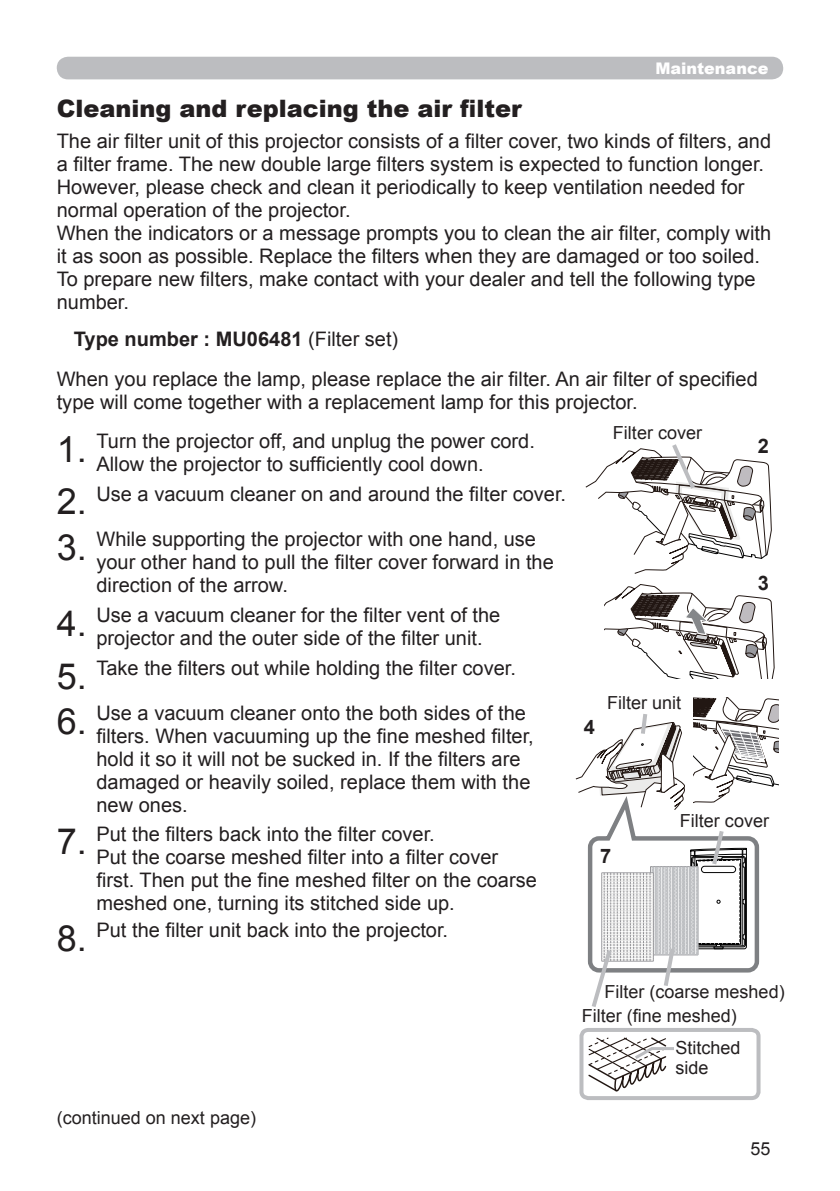
<style>
.page{position:relative;width:840px;height:1191px;background:#fff}
.page>*{position:absolute;margin:0;border:0;box-sizing:border-box;transform-origin:0 0}
.t1{font:900 24px "Arial";color:#231f20}
.t2{font:20px/23px "Arial";color:#231f20}
.t3{font:700 20px "Arial";color:#231f20}
.t4{font:18px/20px "Arial";color:#231f20}
.t5{font:900 16px "Arial";color:#fff}
.s1{font-weight:400}
.s2{font-size:36px}
</style>
<div class="page">
<div style="left:57px;top:57px;width:725px;height:22px;background:#bcbdc0;border-radius:11px"></div>
<svg style="left:585px;top:444px;width:186px;height:129px"></svg>
<svg style="left:575px;top:697px;width:203px;height:310px"></svg>
<svg style="left:604px;top:584px;width:170px;height:94px"></svg>
<div style="left:579px;top:1028px;width:181px;height:72px;border:4px solid #bcbdc0;border-radius:7px"></div>
<svg style="left:588px;top:1037px;width:86px;height:54px"></svg>
<p class="t1" style="left:57px;top:91px;width:466px">Cleaning and replacing the air filter</p>
<p class="t5" style="left:655px;top:57px;width:114px">Maintenance</p>
<p class="t2" style="left:57px;top:129px;width:715px">The air filter unit of this projector consists of a filter cover, two kinds of filters, and a filter frame. The new double large filters system is expected to function longer.<br>However, please check and clean it periodically to keep ventilation needed for normal operation of the projector.<br>When the indicators or a message prompts you to clean the air filter, comply with it as soon as possible. Replace the filters when they are damaged or too soiled.<br>To prepare new filters, make contact with your dealer and tell the following type number.</p>
<p class="t3" style="left:74px;top:326px;width:326px">Type number : MU06481 <span class="s1">(Filter set)</span></p>
<p class="t2" style="left:57px;top:367px;width:702px">When you replace the lamp, please replace the air filter. An air filter of specified type will come together with a replacement lamp for this projector.</p>
<p class="t2" style="left:57px;top:430px;width:479px;text-align:center"><span class="s2">1.</span> Turn the projector off, and unplug the power cord.<br>Allow the projector to sufficiently cool down.</p>
<p class="t2" style="left:57px;top:482px;width:510px"><span class="s2">2.</span> Use a vacuum cleaner on and around the filter cover.</p>
<p class="t2" style="left:96px;top:527px;width:458px;text-indent:-40px"><span class="s2">3.</span> While supporting the projector with one hand, use your other hand to pull the filter cover forward in the direction of the arrow.</p>
<p class="t2" style="left:96px;top:604px;width:405px;text-indent:-40px"><span class="s2">4.</span> Use a vacuum cleaner for the filter vent of the projector and the outer side of the filter unit.</p>
<p class="t2" style="left:57px;top:656px;width:460px"><span class="s2">5.</span> Take the filters out while holding the filter cover.</p>
<p class="t2" style="left:96px;top:702px;width:438px;text-indent:-40px"><span class="s2">6.</span> Use a vacuum cleaner onto the both sides of the filters. When vacuuming up the fine meshed filter, hold it so it will not be sucked in. If the filters are damaged or heavily soiled, replace them with the new ones.</p>
<p class="t2" style="left:96px;top:822px;width:441px;text-indent:-40px"><span class="s2">7.</span> Put the filters back into the filter cover.<br>Put the coarse meshed filter into a filter cover first. Then put the fine meshed filter on the coarse meshed one, turning its stitched side up.</p>
<p class="t2" style="left:57px;top:919px;width:393px"><span class="s2">8.</span> Put the filter unit back into the projector.</p>
<p class="t4" style="left:57px;top:1108px;width:201px">(continued on next page)</p>
<p class="t4" style="left:612px;top:423px;width:91px">Filter cover</p>
<p class="t3" style="left:757px;top:433px;width:13px">2</p>
<p class="t3" style="left:757px;top:569px;width:13px">3</p>
<p class="t3" style="left:583px;top:714px;width:13px">4</p>
<p class="t4" style="left:607px;top:693px;width:76px">Filter unit</p>
<p class="t4" style="left:679px;top:811px;width:91px">Filter cover</p>
<p class="t3" style="left:599px;top:843px;width:13px">7</p>
<p class="t4" style="left:604px;top:982px;width:182px">Filter (coarse meshed)</p>
<p class="t4" style="left:581px;top:1005px;width:157px">Filter (fine meshed)</p>
<p class="t4" style="left:675px;top:1038px;width:67px">Stitched side</p>
<p class="t4" style="left:750px;top:1139px;width:22px">55</p>
</div>
